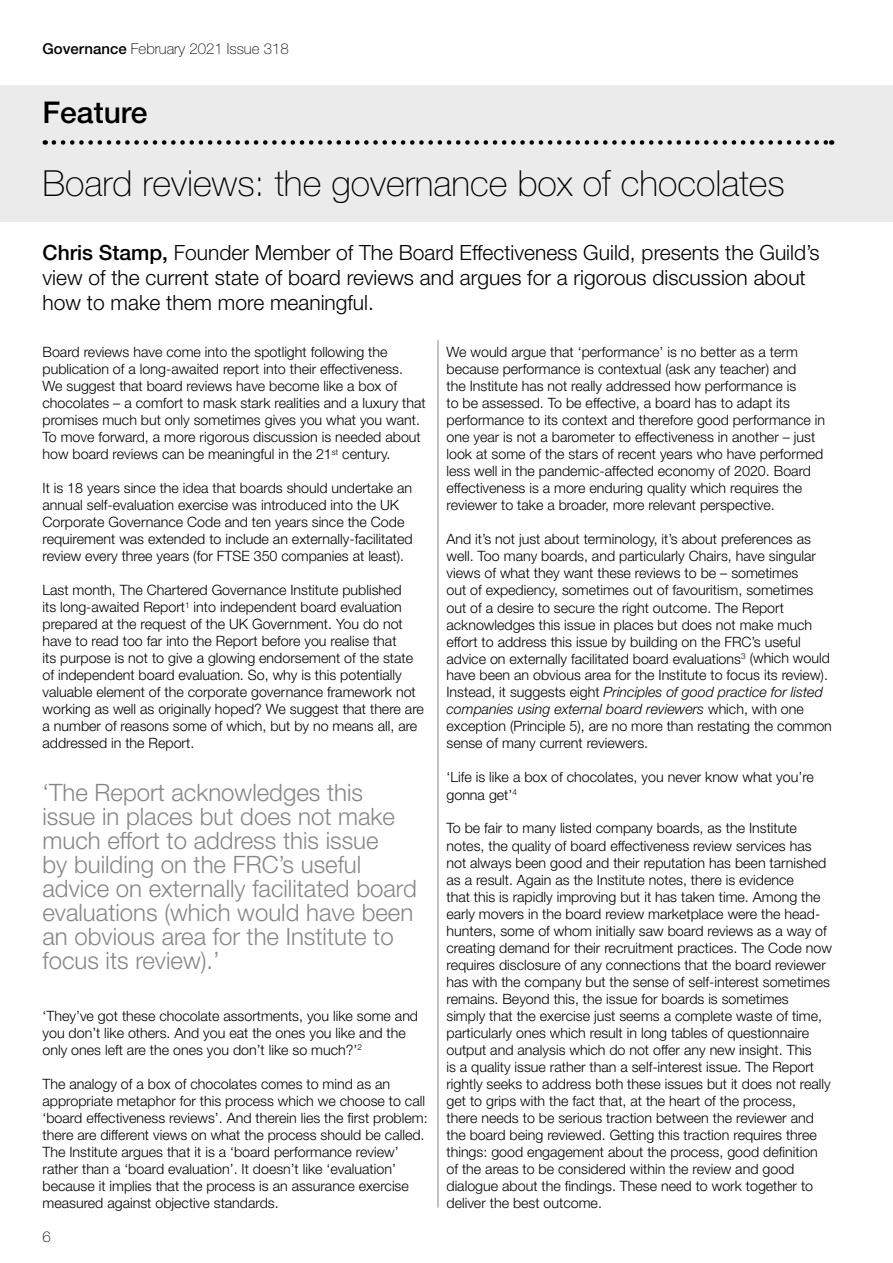
<style>
.page{position:relative;width:893px;height:1263px;background:#fff}
.page>*{position:absolute;margin:0;border:0;box-sizing:border-box;transform-origin:0 0}
.t1{font:100 36px "Helvetica Neue LT Std";color:#000}
.t2{font:500 30px "Helvetica Neue LT Std";color:#000}
.t3{font:300 24px/24px "Helvetica Neue LT Std";color:#878787}
.t4{font:300 21px/25.2px "Helvetica Neue LT Std";color:#000}
.t5{font:100 15px "Helvetica Neue LT Std";color:#000}
.t6{font:300 14.25px/17px "Helvetica Neue LT Std";color:#000}
.s1{font-weight:500}
.s2{font-style:italic}
</style>
<div class="page">
<div style="left:0;top:85px;width:893px;height:136px;background:#ebebeb"></div>
<hr style="left:892px;top:85px;width:1px;height:136px;background:#000">
<svg style="left:54px;top:140px;width:778px;height:5px"></svg>
<hr style="left:438px;top:340px;width:1px;height:868px;background:#878787">
<p class="t5" style="left:43px;top:40px;width:248px"><span class="s1">Governance</span> February 2021 Issue 318</p>
<h2 class="t2" style="left:43px;top:95px;width:107px">Feature</h2>
<h1 class="t1" style="left:43px;top:162px;width:744px">Board reviews: the governance box of chocolates</h1>
<h3 class="t4" style="left:43px;top:239px;width:779px"><span class="s1">Chris Stamp,</span> Founder Member of The Board Effectiveness Guild, presents the Guild’s view of the current state of board reviews and argues for a rigorous discussion about how to make them more meaningful.</h3>
<p class="t6" style="left:43px;top:343px;width:385px">Board reviews have come into the spotlight following the publication of a long-awaited report into their effectiveness.<br>We suggest that board reviews have become like a box of chocolates – a comfort to mask stark realities and a luxury that promises much but only sometimes gives you what you want.<br>To move forward, a more rigorous discussion is needed about how board reviews can be meaningful in the 21<sup>st</sup> century.</p>
<p class="t6" style="left:43px;top:479px;width:372px">It is 18 years since the idea that boards should undertake an annual self-evaluation exercise was introduced into the UK Corporate Governance Code and ten years since the Code requirement was extended to include an externally-facilitated review every three years (for FTSE 350 companies at least).</p>
<p class="t6" style="left:43px;top:581px;width:383px">Last month, The Chartered Governance Institute published<br>its long-awaited Report<sup>1</sup> into independent board evaluation prepared at the request of the UK Government. You do not have to read too far into the Report before you realise that<br>its purpose is not to give a glowing endorsement of the state of independent board evaluation. So, why is this potentially valuable element of the corporate governance framework not working as well as originally hoped? We suggest that there are a number of reasons some of which, but by no means all, are addressed in the Report.</p>
<p class="t3" style="left:43px;top:779px;width:376px">‘The Report acknowledges this issue in places but does not make much effort to address this issue<br>by building on the FRC’s useful advice on externally facilitated board evaluations (which would have been an obvious area for the Institute to focus its review).’</p>
<p class="t6" style="left:43px;top:1007px;width:377px">‘They’ve got these chocolate assortments, you like some and you don’t like others. And you eat the ones you like and the only ones left are the ones you don’t like so much?’<sup>2</sup></p>
<p class="t6" style="left:43px;top:1075px;width:387px">The analogy of a box of chocolates comes to mind as an appropriate metaphor for this process which we choose to call ‘board effectiveness reviews’. And therein lies the first problem: there are different views on what the process should be called.<br>The Institute argues that it is a ‘board performance review’ rather than a ‘board evaluation’. It doesn’t like ‘evaluation’ because it implies that the process is an assurance exercise measured against objective standards.</p>
<p class="t5" style="left:43px;top:1228px;width:10px">6</p>
<p class="t6" style="left:446px;top:343px;width:380px">We would argue that ‘performance’ is no better as a term because performance is contextual (ask any teacher) and<br>the Institute has not really addressed how performance is<br>to be assessed. To be effective, a board has to adapt its performance to its context and therefore good performance in one year is not a barometer to effectiveness in another – just look at some of the stars of recent years who have performed less well in the pandemic-affected economy of 2020. Board effectiveness is a more enduring quality which requires the reviewer to take a broader, more relevant perspective.</p>
<p class="t6" style="left:446px;top:531px;width:387px">And it’s not just about terminology, it’s about preferences as well. Too many boards, and particularly Chairs, have singular views of what they want these reviews to be – sometimes<br>out of expediency, sometimes out of favouritism, sometimes out of a desire to secure the right outcome. The Report acknowledges this issue in places but does not make much effort to address this issue by building on the FRC’s useful advice on externally facilitated board evaluations<sup>3</sup> (which would have been an obvious area for the Institute to focus its review).<br>Instead, it suggests eight <span class="s2">Principles of good practice for listed companies using external board reviewers</span> which, with one exception (Principle 5), are no more than restating the common sense of many current reviewers.</p>
<p class="t6" style="left:446px;top:769px;width:369px">‘Life is like a box of chocolates, you never know what you’re gonna get’<sup>4</sup></p>
<p class="t6" style="left:446px;top:820px;width:387px">To be fair to many listed company boards, as the Institute notes, the quality of board effectiveness review services has not always been good and their reputation has been tarnished as a result. Again as the Institute notes, there is evidence<br>that this is rapidly improving but it has taken time. Among the early movers in the board review marketplace were the head&shy;hunters, some of whom initially saw board reviews as a way of creating demand for their recruitment practices. The Code now requires disclosure of any connections that the board reviewer has with the company but the sense of self-interest sometimes remains. Beyond this, the issue for boards is sometimes<br>simply that the exercise just seems a complete waste of time, particularly ones which result in long tables of questionnaire output and analysis which do not offer any new insight. This<br>is a quality issue rather than a self-interest issue. The Report rightly seeks to address both these issues but it does not really get to grips with the fact that, at the heart of the process,<br>there needs to be serious traction between the reviewer and the board being reviewed. Getting this traction requires three things: good engagement about the process, good definition of the areas to be considered within the review and good dialogue about the findings. These need to work together to deliver the best outcome.</p>
</div>
